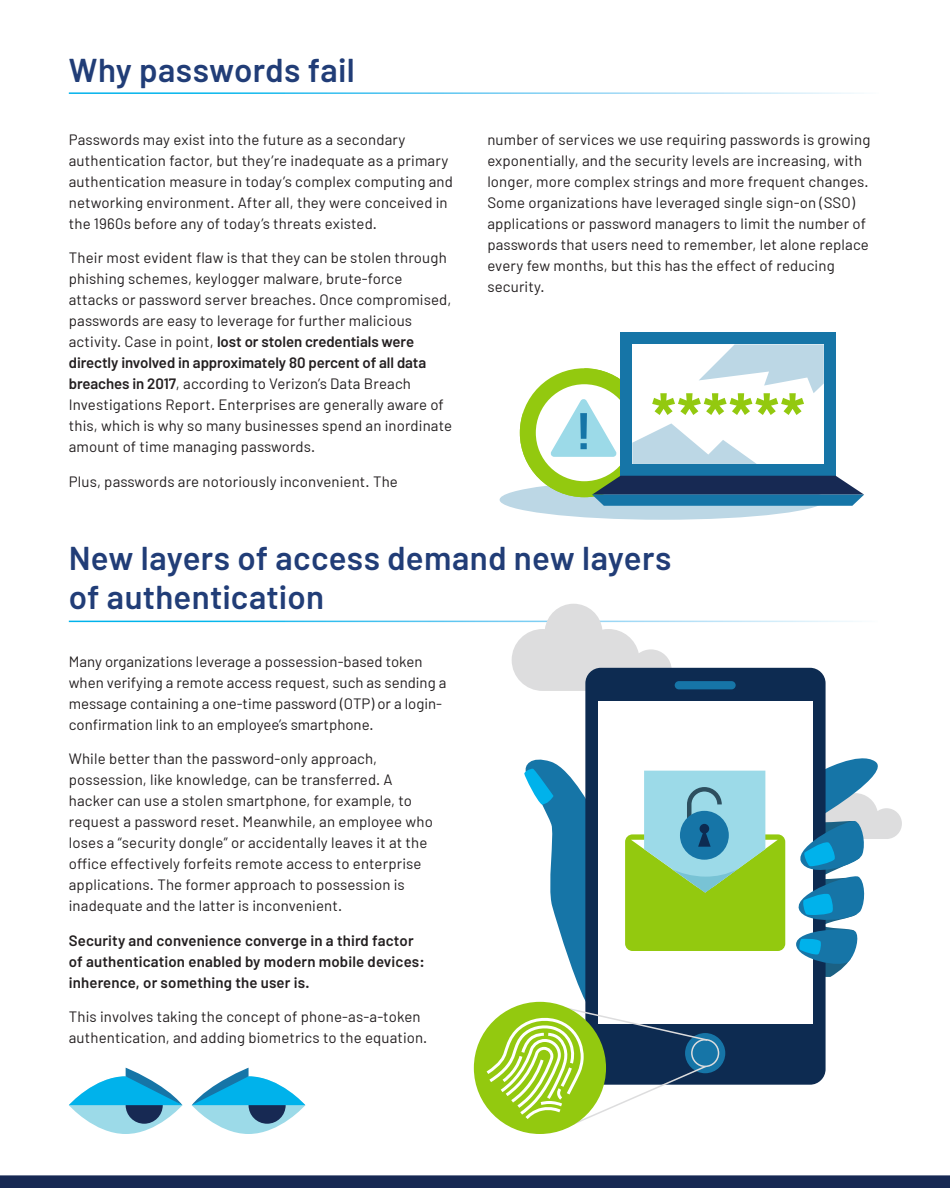
<style>
.page{position:relative;width:950px;height:1188px;background:#fff}
.page>*{position:absolute;margin:0;border:0;box-sizing:border-box;transform-origin:0 0}
.t1{font:600 33px/39.6px "Barlow";letter-spacing:.01em;color:#213d77}
.Body{font:15px/21px "Barlow";letter-spacing:.01em;color:#231f20}
.Body-2{font:600 15px/21px "Barlow";letter-spacing:.01em;color:#231f20}
.s1{font-weight:600}
</style>
<div class="page">
<div style="left:500px;top:480px;width:326px;height:40px;background:#bcd7e5;border-radius:50%"></div>
<svg style="left:0;top:1175px;width:950px;height:13px;background:#1e2f58"></svg>
<div style="left:620px;top:333px;width:216px;height:143px;background:#1675a7"></div>
<svg style="left:520px;top:344px;width:344px;height:162px"></svg>
<svg style="left:512px;top:604px;width:160px;height:87px"></svg>
<div style="left:585px;top:668px;width:240px;height:417px;background:#0d2b51;border-radius:15px"></div>
<div style="left:675px;top:681px;width:61px;height:8px;background:#1675a7;border-radius:4px"></div>
<div style="left:598px;top:702px;width:215px;height:322px;background:#fff"></div>
<div style="left:474px;top:1002px;width:132px;height:132px;background:#93c90f;border-radius:50%"></div>
<svg style="left:483px;top:750px;width:419px;height:378px"></svg>
<svg style="left:69px;top:1076px;width:113px;height:58px;fill:#9cdae8"></svg>
<div style="left:126px;top:1087px;width:37px;height:37px;background:#172953;border-radius:50%"></div>
<svg style="left:192px;top:1076px;width:113px;height:58px;fill:#9cdae8"></svg>
<div style="left:249px;top:1087px;width:37px;height:37px;background:#172953;border-radius:50%"></div>
<svg style="left:192px;top:1068px;width:113px;height:37px"></svg>
<svg style="left:69px;top:1068px;width:113px;height:37px"></svg>
<h1 class="t1" style="left:69px;top:50px;width:288px">Why passwords fail</h1>
<p class="Body" style="left:69px;top:128px;width:386px">Passwords may exist into the future as a secondary authentication factor, but they’re inadequate as a primary authentication measure in today’s complex computing and networking environment. After all, they were conceived in the 1960s before any of today’s threats existed.</p>
<p class="Body" style="left:69px;top:247px;width:385px">Their most evident flaw is that they can be stolen through phishing schemes, keylogger malware, brute-force attacks or password server breaches. Once compromised, passwords are easy to leverage for further malicious activity. Case in point, <span class="s1">lost or stolen credentials were directly involved in approximately 80 percent of all data breaches in 2017</span>, according to Verizon’s Data Breach Investigations Report. Enterprises are generally aware of this, which is why so many businesses spend an inordinate amount of time managing passwords.</p>
<p class="Body" style="left:69px;top:470px;width:331px">Plus, passwords are notoriously inconvenient. The</p>
<p class="Body" style="left:487px;top:128px;width:385px">number of services we use requiring passwords is growing exponentially, and the security levels are increasing, with longer, more complex strings and more frequent changes.<br>Some organizations have leveraged single sign-on (SSO) applications or password managers to limit the number of passwords that users need to remember, let alone replace every few months, but this has the effect of reducing security.</p>
<h1 class="t1" style="left:69px;top:538px;width:604px">New layers of access demand new layers of authentication</h1>
<p class="Body" style="left:69px;top:651px;width:379px">Many organizations leverage a possession-based token when verifying a remote access request, such as sending a message containing a one-time password (OTP) or a login&shy;confirmation link to an employee’s smartphone.</p>
<p class="Body" style="left:69px;top:748px;width:366px">While better than the password-only approach, possession, like knowledge, can be transferred. A hacker can use a stolen smartphone, for example, to request a password reset. Meanwhile, an employee who loses a “security dongle” or accidentally leaves it at the office effectively forfeits remote access to enterprise applications. The former approach to possession is inadequate and the latter is inconvenient.</p>
<p class="Body-2" style="left:69px;top:930px;width:357px">Security and convenience converge in a third factor of authentication enabled by modern mobile devices: inherence, or something the user is.</p>
<p class="Body" style="left:69px;top:1006px;width:360px">This involves taking the concept of phone-as-a-token authentication, and adding biometrics to the equation.</p>
</div>
